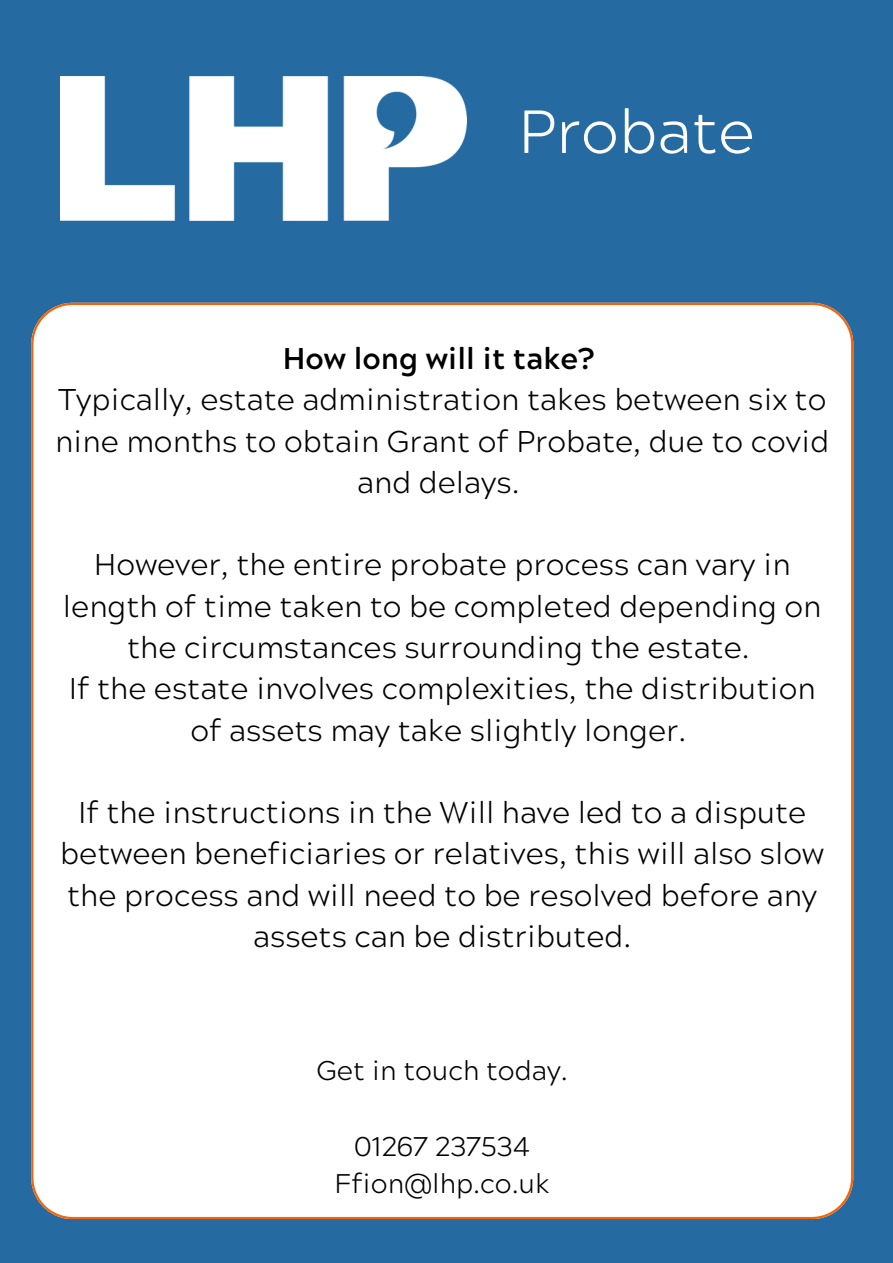
<style>
.page{position:relative;width:893px;height:1263px;background:#256ba2}
.page>*{position:absolute;margin:0;border:0;box-sizing:border-box;transform-origin:0 0}
.t1{font:300 60.75px "Acherus Grotesque";color:#fff}
.t2{font:300 30px/41.2px "Acherus Grotesque";color:#000;text-align:center}
.t3{font:700 30px "Acherus Grotesque";color:#000}
.t4{font:300 27px "Acherus Grotesque";color:#000}
</style>
<div class="page">
<div style="left:31px;top:303px;width:822px;height:916px;background:#fff"></div>
<img style="left:60px;top:77px;width:406px;height:143px">
<p class="t1" style="left:518px;top:107px;width:238px">Probate</p>
<p class="t3" style="left:283px;top:346px;width:313px">How long will it take?</p>
<p class="t2" style="left:55px;top:383px;width:775px">Typically, estate administration takes between six to nine months to obtain Grant of Probate, due to covid and delays.</p>
<p class="t2" style="left:63px;top:548px;width:760px">However, the entire probate process can vary in length of time taken to be completed depending on the circumstances surrounding the estate.</p>
<p class="t2" style="left:69px;top:672px;width:748px">If the estate involves complexities, the distribution of assets may take slightly longer.</p>
<p class="t2" style="left:60px;top:796px;width:765px">If the instructions in the Will have led to a dispute between beneficiaries or relatives, this will also slow the process and will need to be resolved before any assets can be distributed.</p>
<p class="t4" style="left:316px;top:1060px;width:253px">Get in touch today.</p>
<p class="t4" style="left:354px;top:1135px;width:177px">01267 237534</p>
<p class="t4" style="left:334px;top:1173px;width:217px">Ffion@lhp.co.uk</p>
</div>
